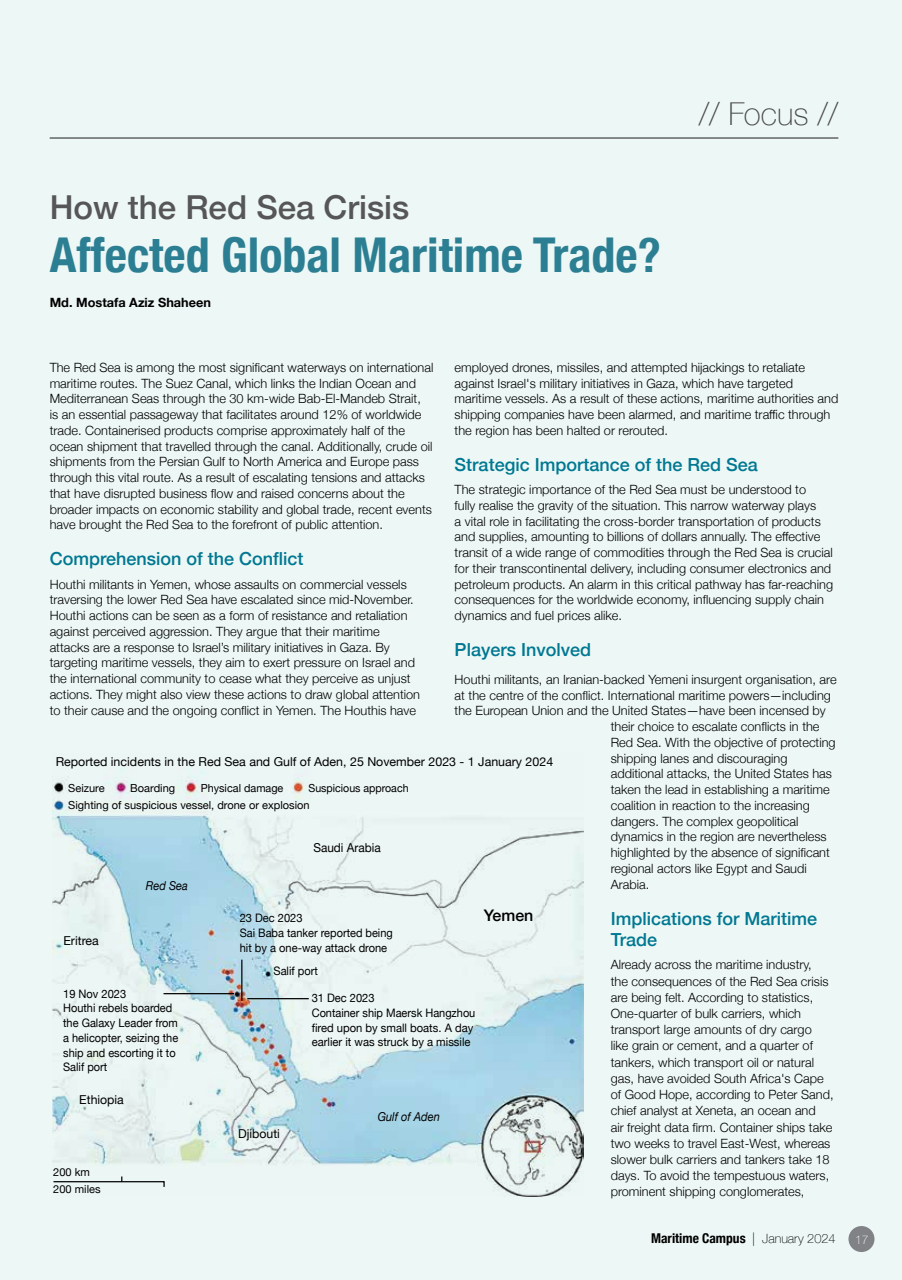
<style>
.page{position:relative;width:902px;height:1280px;background:#edf7f5}
.page>*{position:absolute;margin:0;border:0;box-sizing:border-box;transform-origin:0 0}
.t1{font:700 condensed 48px "Helvetica Neue";color:#2c7f93}
.t2{font:500 33px "Helvetica Neue";color:#565659}
.t3{font:100 31.5px "Helvetica Neue";color:#4a4a4d}
.t4{font:500 18px/21px "Helvetica Neue";color:#007892}
.t5{font:500 16.05px "Helvetica Neue";color:#000}
.t6{font:700 condensed 13.5px "Helvetica Neue";color:#000}
.t7{font:300 12.75px/15.8px "Helvetica Neue";color:#000}
.t8{font:700 12.75px "Helvetica Neue";color:#000}
.t9{font:12.3px "Helvetica Neue";color:#000}
.t10{font:italic 12.3px "Helvetica Neue";color:#000;scale:.9 1}
.t11{font:12.3px "Helvetica Neue";color:#000;scale:.96 1}
.t12{font:100 12px "Helvetica Neue";color:#fff}
.t13{font:11.7px/14.7px "Helvetica Neue";color:#000;scale:.95 1}
.t14{font:11.7px/14.7px "Helvetica Neue";color:#000;scale:.94 1}
.t15{font:11.1px/17.5px "Helvetica Neue";color:#000}
.t16{font:11.1px "Helvetica Neue";color:#000;scale:.96 1}
.s1{font-weight:100;font-stretch:normal}
.s2{font-weight:100;font-stretch:normal;font-size:12.75px}
</style>
<div class="page">
<div style="left:848px;top:1226px;width:26px;height:26px;background:#808285;border-radius:50%"></div>
<hr style="left:50px;top:137px;width:788px;height:2px;background:#636466">
<img style="left:53px;top:768px;width:531px;height:428px">
<hr style="left:241px;top:960px;width:1px;height:41px;background:#000">
<hr style="left:247px;top:998px;width:62px;height:1px;background:#000">
<hr style="left:163px;top:993px;width:71px;height:1px;background:#000">
<svg style="left:53px;top:1176px;width:112px;height:12px"></svg>
<h2 class="t2" style="left:50px;top:180px;width:361px">How the Red Sea Crisis</h2>
<h1 class="t1" style="left:50px;top:215px;width:612px">Affected Global Maritime Trade?</h1>
<p class="t8" style="left:50px;top:292px;width:163px">Md. Mostafa Aziz Shaheen</p>
<h3 class="t3" style="left:699px;top:90px;width:141px">// Focus //</h3>
<p class="t7" style="left:50px;top:358px;width:385px">The Red Sea is among the most significant waterways on international maritime routes. The Suez Canal, which links the Indian Ocean and Mediterranean Seas through the 30 km-wide Bab-El-Mandeb Strait,<br>is an essential passageway that facilitates around 12% of worldwide trade. Containerised products comprise approximately half of the ocean shipment that travelled through the canal. Additionally, crude oil shipments from the Persian Gulf to North America and Europe pass through this vital route. As a result of escalating tensions and attacks that have disrupted business flow and raised concerns about the broader impacts on economic stability and global trade, recent events have brought the Red Sea to the forefront of public attention.</p>
<h3 class="t4" style="left:50px;top:547px;width:255px">Comprehension of the Conflict</h3>
<p class="t7" style="left:50px;top:575px;width:372px">Houthi militants in Yemen, whose assaults on commercial vessels traversing the lower Red Sea have escalated since mid-November.<br>Houthi actions can be seen as a form of resistance and retaliation against perceived aggression. They argue that their maritime attacks are a response to Israel’s military initiatives in Gaza. By targeting maritime vessels, they aim to exert pressure on Israel and the international community to cease what they perceive as unjust actions. They might also view these actions to draw global attention to their cause and the ongoing conflict in Yemen. The Houthis have</p>
<p class="t7" style="left:455px;top:358px;width:385px">employed drones, missiles, and attempted hijackings to retaliate against Israel's military initiatives in Gaza, which have targeted maritime vessels. As a result of these actions, maritime authorities and shipping companies have been alarmed, and maritime traffic through the region has been halted or rerouted.</p>
<h3 class="t4" style="left:455px;top:452px;width:305px">Strategic Importance of the Red Sea</h3>
<p class="t7" style="left:455px;top:481px;width:380px">The strategic importance of the Red Sea must be understood to<br>fully realise the gravity of the situation. This narrow waterway plays<br>a vital role in facilitating the cross-border transportation of products and supplies, amounting to billions of dollars annually. The effective transit of a wide range of commodities through the Red Sea is crucial for their transcontinental delivery, including consumer electronics and petroleum products. An alarm in this critical pathway has far-reaching consequences for the worldwide economy, influencing supply chain dynamics and fuel prices alike.</p>
<h3 class="t4" style="left:455px;top:638px;width:138px">Players Involved</h3>
<p class="t7" style="left:455px;top:670px;width:383px">Houthi militants, an Iranian-backed Yemeni insurgent organisation, are</p>
<p class="t7" style="left:455px;top:686px;width:378px">at the centre of the conflict. International maritime powers—including</p>
<p class="t7" style="left:455px;top:702px;width:373px">the European Union and the United States—have been incensed by</p>
<p class="t7" style="left:611px;top:718px;width:210px">their choice to escalate conflicts in the</p>
<p class="t7" style="left:611px;top:733px;width:226px">Red Sea. With the objective of protecting</p>
<p class="t7" style="left:611px;top:749px;width:178px">shipping lanes and discouraging</p>
<p class="t7" style="left:611px;top:765px;width:223px">additional attacks, the United States has</p>
<p class="t7" style="left:611px;top:781px;width:220px">taken the lead in establishing a maritime</p>
<p class="t7" style="left:611px;top:796px;width:201px">coalition in reaction to the increasing</p>
<p class="t7" style="left:611px;top:812px;width:189px">dangers. The complex geopolitical</p>
<p class="t7" style="left:611px;top:828px;width:217px">dynamics in the region are nevertheless</p>
<p class="t7" style="left:611px;top:844px;width:221px">highlighted by the absence of significant</p>
<p class="t7" style="left:611px;top:859px;width:198px">regional actors like Egypt and Saudi</p>
<p class="t7" style="left:611px;top:875px;width:40px">Arabia.</p>
<h3 class="t4" style="left:611px;top:906px;width:208px">Implications for Maritime<br>Trade</h3>
<p class="t7" style="left:611px;top:956px;width:224px;line-height:16.2px">Already across the maritime industry,<br>the consequences of the Red Sea crisis are being felt. According to statistics, One-quarter of bulk carriers, which transport large amounts of dry cargo<br>like grain or cement, and a quarter of tankers, which transport oil or natural gas, have avoided South Africa's Cape of Good Hope, according to Peter Sand, chief analyst at Xeneta, an ocean and<br>air freight data firm. Container ships take two weeks to travel East-West, whereas slower bulk carriers and tankers take 18 days. To avoid the tempestuous waters, prominent shipping conglomerates,</p>
<p class="t9" style="left:56px;top:753px;width:499px">Reported incidents in the Red Sea and Gulf of Aden, 25 November 2023 - 1 January 2024</p>
<p class="t15" style="left:68px;top:779px;width:243px">Seizure<br>Sighting of suspicious vessel, drone or explosion</p>
<p class="t15" style="left:130px;top:779px;width:46px">Boarding</p>
<p class="t15" style="left:201px;top:779px;width:84px">Physical damage</p>
<p class="t16" style="left:308px;top:780px;width:106px">Suspicious approach</p>
<p class="t11" style="left:313px;top:839px;width:72px">Saudi Arabia</p>
<p class="t10" style="left:146px;top:877px;width:48px">Red Sea</p>
<p class="t13" style="left:240px;top:911px;width:68px">23 Dec 2023</p>
<p class="t5" style="left:484px;top:903px;width:51px">Yemen</p>
<p class="t14" style="left:240px;top:926px;width:164px">Sai Baba tanker reported being hit by a one-way attack drone</p>
<p class="t9" style="left:63px;top:931px;width:37px">Eritrea</p>
<p class="t13" style="left:273px;top:964px;width:48px">Salif port</p>
<p class="t13" style="left:63px;top:987px;width:123px">19 Nov 2023<br>Houthi rebels boarded the Galaxy Leader from a helicopter, seizing the ship and escorting it to<br>Salif port</p>
<p class="t13" style="left:312px;top:991px;width:174px">31 Dec 2023<br>Container ship Maersk Hangzhou fired upon by small boats. A day earlier it was struck by a missile</p>
<p class="t9" style="left:79px;top:1091px;width:46px">Ethiopia</p>
<p class="t10" style="left:378px;top:1107px;width:70px">Gulf of Aden</p>
<p class="t9" style="left:238px;top:1125px;width:43px">Djibouti</p>
<p class="t15" style="left:53px;top:1164px;width:49px;line-height:17px">200 km<br>200 miles</p>
<p class="t6" style="left:651px;top:1227px;width:186px">Maritime Campus <span class="s1">|</span> <span class="s2">January 2024</span></p>
<p class="t12" style="left:855px;top:1230px;width:15px">17</p>
</div>
